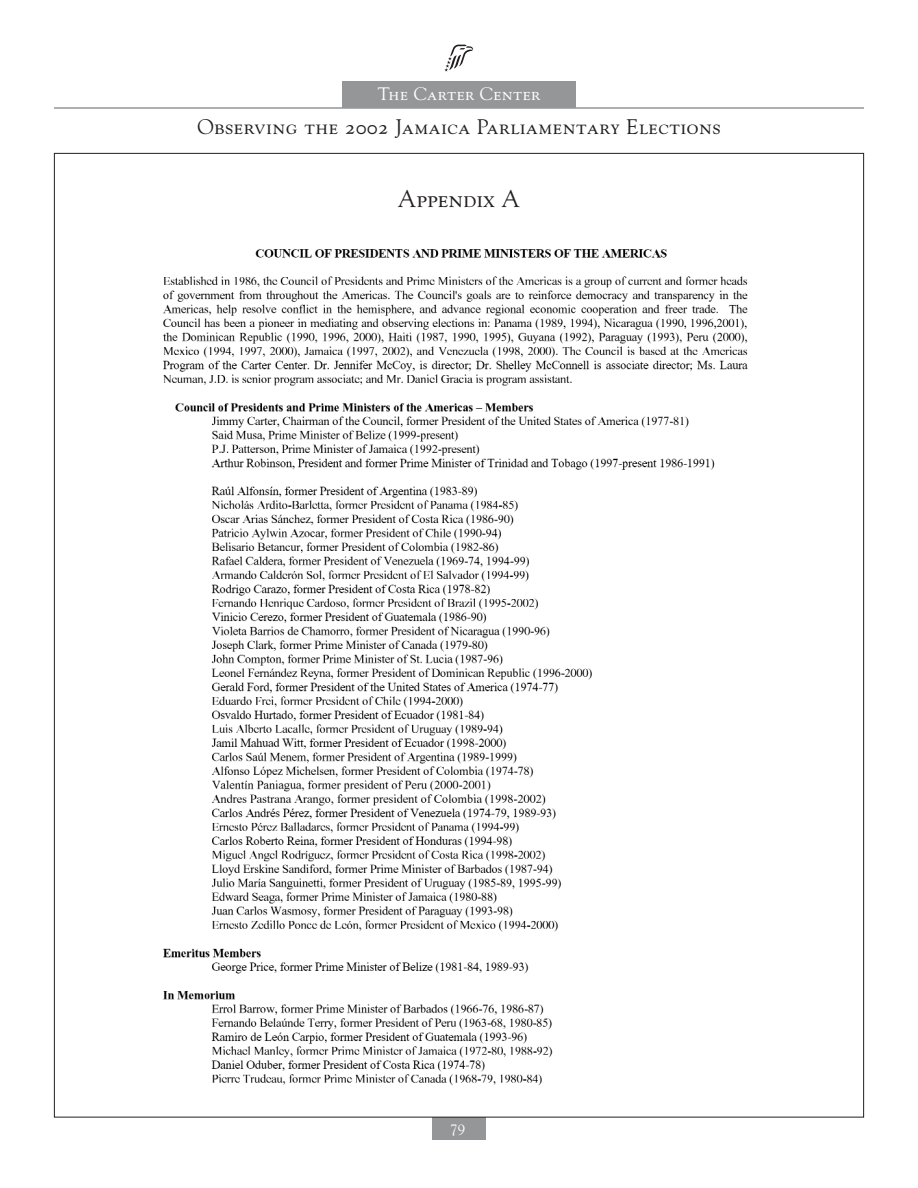
<style>
.page{position:relative;width:918px;height:1188px;background:#fff}
.page>*{position:absolute;margin:0;border:0;box-sizing:border-box;transform-origin:0 0}
.t1{font:24px "Goudy SC";color:#231f20}
.t2{font:21px "Goudy SC";letter-spacing:.025em;color:#231f20}
.t3{font:18px "Goudy SC";letter-spacing:.025em;color:#fff}
.t4{font:15px "Goudy";color:#fff}
</style>
<div class="page">
<div style="left:432px;top:1118px;width:54px;height:22px;background:#949698"></div>
<div style="left:342px;top:81px;width:234px;height:27px;background:#949698"></div>
<hr style="left:54px;top:107px;width:810px;height:2px;background:#949698">
<svg style="left:444px;top:45px;width:29px;height:27px"></svg>
<img style="left:163px;top:249px;width:585px;height:837px">
<p class="t3" style="left:378px;top:87px;width:164px">The Carter Center</p>
<p class="t2" style="left:197px;top:118px;width:525px">Observing the 2002 Jamaica Parliamentary Elections</p>
<p class="t1" style="left:398px;top:189px;width:124px">Appendix A</p>
<p class="t4" style="left:450px;top:1123px;width:17px">79</p>
</div>
